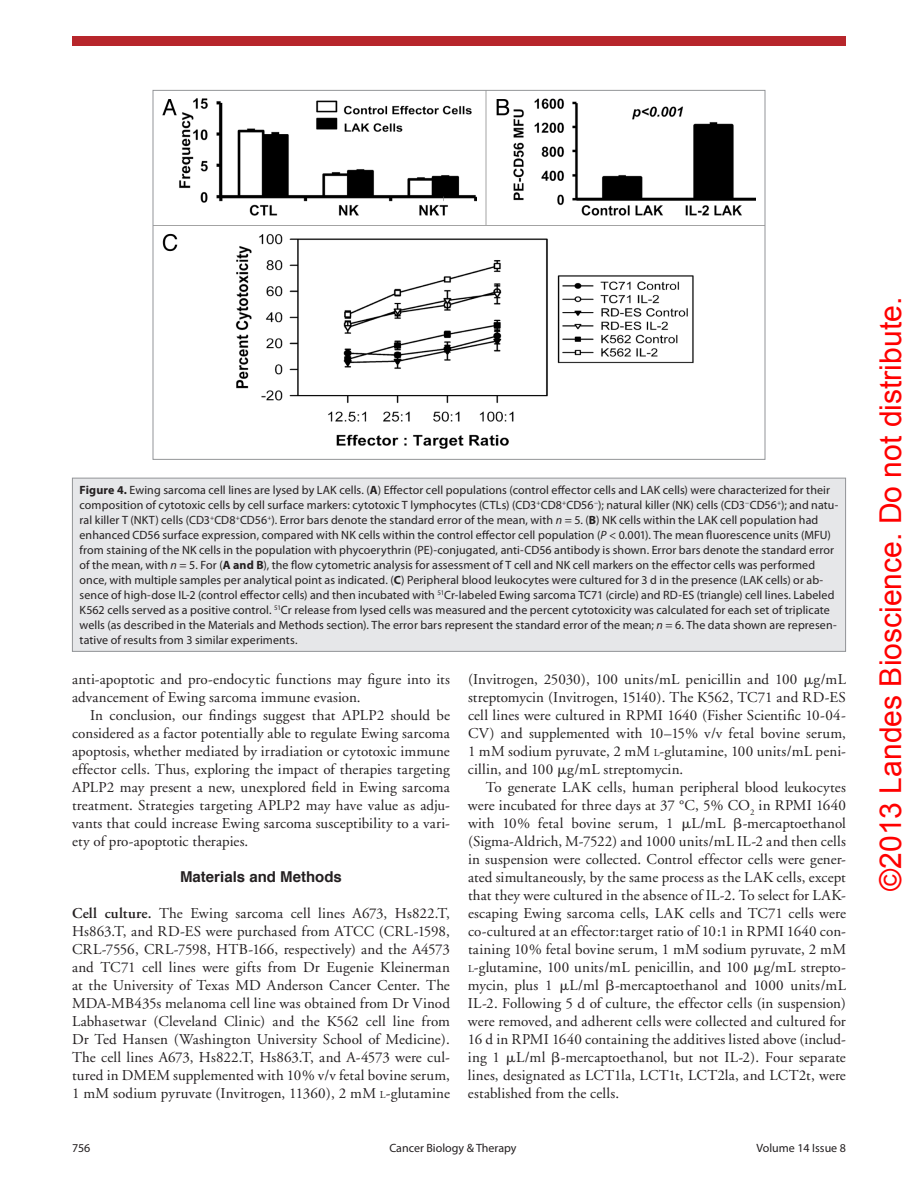
<style>
.page{position:relative;width:918px;height:1188px;background:#fff}
.page>*{position:absolute;margin:0;border:0;box-sizing:border-box;transform-origin:0 0}
.t1{font:30.15px "Arial";color:#f00}
.t2{font:15px/18px "Adobe Garamond";letter-spacing:.005em;color:#231f20;text-align:justify}
.t3{font:700 15px "Helvetica";color:#231f20}
.t4{font:12px/15px "Myriad Pro";letter-spacing:.005em;color:#231f20}
.s1{font-weight:700}
.s2{font-style:italic}
.s3{font-weight:600}
.s4{font-size:10.5px}
.s5{font-family:"Universal Std Greekw Math Pi"}
</style>
<div class="page">
<div style="left:72px;top:36px;width:774px;height:10px;background:#b7262b"></div>
<div style="left:72px;top:478px;width:774px;height:173px;background:#e6e7e9"></div>
<div style="left:72px;top:478px;width:774px;height:174px;border:1px solid #939598"></div>
<img style="left:155px;top:92px;width:608px;height:357px">
<p class="t4" style="left:80px;top:483px;width:760px"><span class="s1">Figure 4.</span> Ewing sarcoma cell lines are lysed by LAK cells. (<span class="s1">A</span>) Effector cell populations (control effector cells and LAK cells) were characterized for their composition of cytotoxic cells by cell surface markers: cytotoxic T lymphocytes (CTLs) (CD3<sup>+</sup>CD8<sup>+</sup>CD56<sup>−</sup>); natural killer (NK) cells (CD3<sup>−</sup>CD56<sup>+</sup>); and natu&shy;ral killer T (NKT) cells (CD3<sup>+</sup>CD8<sup>+</sup>CD56<sup>+</sup>). Error bars denote the standard error of the mean, with <span class="s2">n</span> = 5. (<span class="s1">B</span>) NK cells within the LAK cell population had enhanced CD56 surface expression, compared with NK cells within the control effector cell population (<span class="s2">P</span> &lt; 0.001). The mean fluorescence units (MFU) from staining of the NK cells in the population with phycoerythrin (PE)-conjugated, anti-CD56 antibody is shown. Error bars denote the standard error of the mean, with <span class="s2">n</span> = 5. For (<span class="s1">A and B</span>), the flow cytometric analysis for assessment of T cell and NK cell markers on the effector cells was performed once, with multiple samples per analytical point as indicated. (<span class="s1">C</span>) Peripheral blood leukocytes were cultured for 3 d in the presence (LAK cells) or ab&shy;sence of high-dose IL-2 (control effector cells) and then incubated with <sup>51</sup>Cr-labeled Ewing sarcoma TC71 (circle) and RD-ES (triangle) cell lines. Labeled K562 cells served as a positive control. <sup>51</sup>Cr release from lysed cells was measured and the percent cytotoxicity was calculated for each set of triplicate wells (as described in the Materials and Methods section). The error bars represent the standard error of the mean; <span class="s2">n</span> = 6. The data shown are represen&shy;tative of results from 3 similar experiments.</p>
<p class="t2" style="left:72px;top:671px;width:379px">anti-apoptotic and pro-endocytic functions may figure into its advancement of Ewing sarcoma immune evasion.</p>
<p class="t2" style="left:72px;top:707px;width:379px;text-indent:18px">In conclusion, our findings suggest that APLP2 should be considered as a factor potentially able to regulate Ewing sarcoma apoptosis, whether mediated by irradiation or cytotoxic immune effector cells. Thus, exploring the impact of therapies targeting APLP2 may present a new, unexplored field in Ewing sarcoma treatment. Strategies targeting APLP2 may have value as adju&shy;vants that could increase Ewing sarcoma susceptibility to a vari&shy;ety of pro-apoptotic therapies.</p>
<p class="t3" style="left:180px;top:865px;width:163px">Materials and Methods</p>
<p class="t2" style="left:72px;top:905px;width:380px"><span class="s3">Cell culture.</span> The Ewing sarcoma cell lines A673, Hs822.T, Hs863.T, and RD-ES were purchased from ATCC (CRL-1598, CRL-7556, CRL-7598, HTB-166, respectively) and the A4573 and TC71 cell lines were gifts from Dr Eugenie Kleinerman at the University of Texas MD Anderson Cancer Center. The MDA-MB435s melanoma cell line was obtained from Dr Vinod Labhasetwar (Cleveland Clinic) and the K562 cell line from Dr Ted Hansen (Washington University School of Medicine).<br>The cell lines A673, Hs822.T, Hs863.T, and A-4573 were cul&shy;tured in DMEM supplemented with 10% v/v fetal bovine serum, 1 mM sodium pyruvate (Invitrogen, 11360), 2 mM <span class="s4">l</span>-glutamine</p>
<p class="t2" style="left:468px;top:671px;width:379px">(Invitrogen, 25030), 100 units/mL penicillin and 100 <span class="s5">μ</span>g/mL streptomycin (Invitrogen, 15140). The K562, TC71 and RD-ES cell lines were cultured in RPMI 1640 (Fisher Scientific 10-04- CV) and supplemented with 10–15% v/v fetal bovine serum, 1 mM sodium pyruvate, 2 mM <span class="s4">l</span>-glutamine, 100 units/mL peni&shy;cillin, and 100 <span class="s5">μ</span>g/mL streptomycin.</p>
<p class="t2" style="left:468px;top:779px;width:380px;text-indent:18px">To generate LAK cells, human peripheral blood leukocytes were incubated for three days at 37 °C, 5% CO<sub>2</sub> in RPMI 1640 with 10% fetal bovine serum, 1 <span class="s5">μ</span>L/mL <span class="s5">β</span>-mercaptoethanol (Sigma-Aldrich, M-7522) and 1000 units/mL IL-2 and then cells in suspension were collected. Control effector cells were gener&shy;ated simultaneously, by the same process as the LAK cells, except that they were cultured in the absence of IL-2. To select for LAK&shy;escaping Ewing sarcoma cells, LAK cells and TC71 cells were co-cultured at an effector:target ratio of 10:1 in RPMI 1640 con&shy;taining 10% fetal bovine serum, 1 mM sodium pyruvate, 2 mM <span class="s4">l</span>-glutamine, 100 units/mL penicillin, and 100 <span class="s5">μ</span>g/mL strepto&shy;mycin, plus 1 <span class="s5">μ</span>L/ml <span class="s5">β</span>-mercaptoethanol and 1000 units/mL IL-2. Following 5 d of culture, the effector cells (in suspension) were removed, and adherent cells were collected and cultured for 16 d in RPMI 1640 containing the additives listed above (includ&shy;ing 1 <span class="s5">μ</span>L/ml <span class="s5">β</span>-mercaptoethanol, but not IL-2). Four separate lines, designated as LCT1la, LCT1t, LCT2la, and LCT2t, were established from the cells.</p>
<p class="t4" style="left:72px;top:1140px;width:20px">756</p>
<p class="t4" style="left:389px;top:1140px;width:129px">Cancer Biology &amp; Therapy</p>
<p class="t4" style="left:757px;top:1140px;width:91px">Volume 14 Issue 8</p>
<h1 class="t1" style="left:871px;top:891px;width:595px;rotate:-90deg">©2013 Landes Bioscience. Do not distribute.</h1>
</div>
